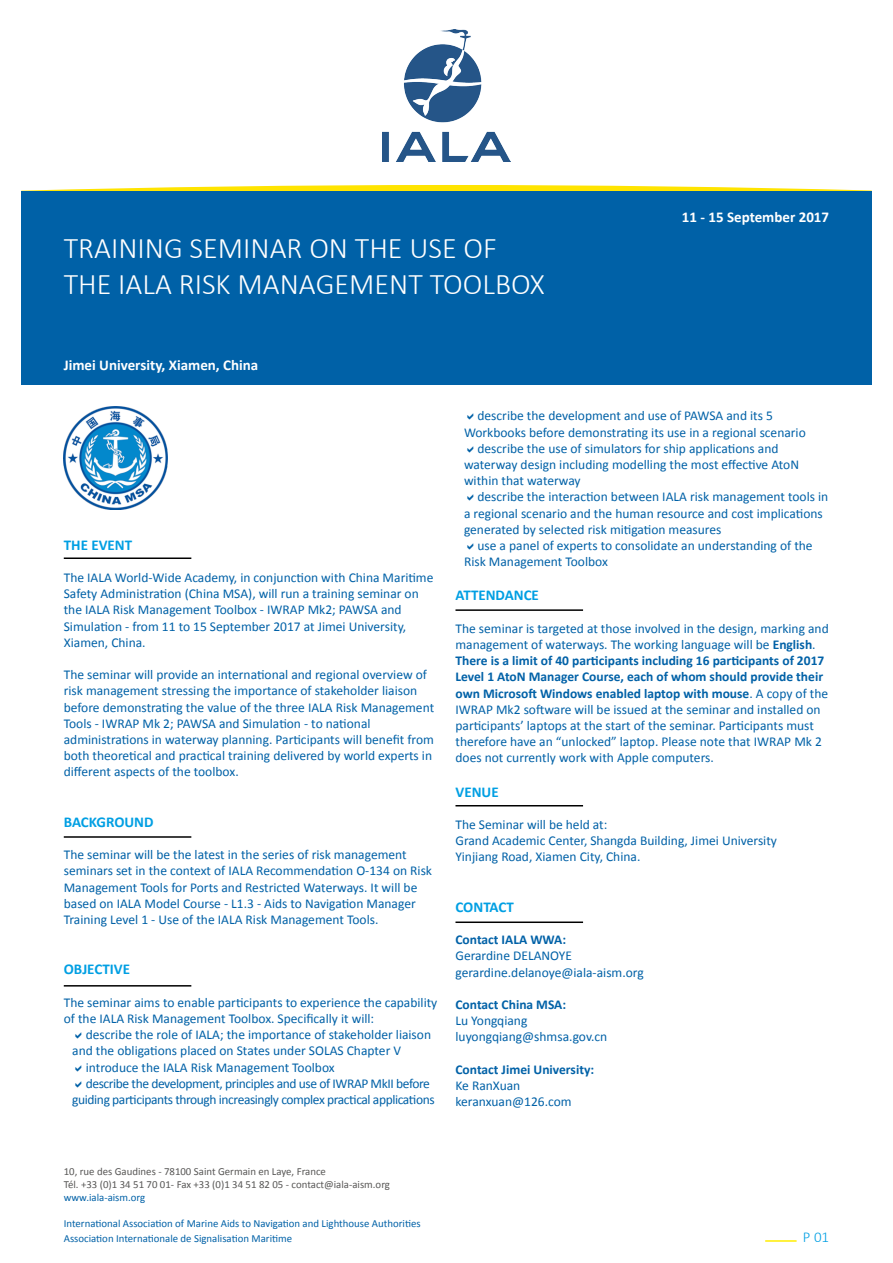
<style>
.page{position:relative;width:893px;height:1263px;background:#fff}
.page>*{position:absolute;margin:0;border:0;box-sizing:border-box;transform-origin:0 0}
.t1{font:300 30px/36px "Calibri";color:#fff}
.t2{font:700 15px "Calibri";color:#009fe3}
.t3{font:700 15px "Calibri";color:#fff}
.t4{font:300 15px "Calibri";color:#009fe3}
.t5{font:13.5px/16.2px "Calibri";color:#0061a7}
.t6{font:13.5px "Calibri";letter-spacing:-.03em;color:#0061a7}
.t7{font:700 13.5px "Calibri";color:#0061a7}
.t8{font:10.8px/14.4px "Calibri";color:#0061a7}
.t9{font:10.8px/12.9px "Calibri";color:#585756}
.s1{font-weight:700}
</style>
<div class="page">
<hr style="left:765px;top:1240px;width:32px;height:2px;background:#ffed00">
<svg style="left:21px;top:185px;width:851px;height:6px"></svg>
<img style="left:382px;top:30px;width:129px;height:132px">
<div style="left:21px;top:191px;width:851px;height:194px;background:#0061a7"></div>
<img style="left:64px;top:406px;width:104px;height:104px">
<hr style="left:64px;top:985px;width:127px;height:1px;background:#000">
<hr style="left:64px;top:836px;width:127px;height:2px;background:#000">
<hr style="left:64px;top:557px;width:127px;height:2px;background:#000">
<hr style="left:455px;top:609px;width:128px;height:2px;background:#000">
<hr style="left:455px;top:805px;width:128px;height:1px;background:#000">
<hr style="left:455px;top:921px;width:128px;height:2px;background:#000">
<h1 class="t1" style="left:64px;top:229px;width:483px">TRAINING SEMINAR ON THE USE OF<br>THE IALA RISK MANAGEMENT TOOLBOX</h1>
<p class="t3" style="left:64px;top:356px;width:196px">Jimei University, Xiamen, China</p>
<p class="t3" style="left:682px;top:207px;width:149px">11 - 15 September 2017</p>
<p class="t2" style="left:64px;top:535px;width:70px">THE EVENT</p>
<p class="t5" style="left:64px;top:569px;width:371px">The IALA World-Wide Academy, in conjunction with China Maritime Safety Administration (China MSA), will run a training seminar on the IALA Risk Management Toolbox - IWRAP Mk2; PAWSA and Simulation - from 11 to 15 September 2017 at Jimei University, Xiamen, China.</p>
<p class="t5" style="left:64px;top:667px;width:372px">The seminar will provide an international and regional overview of risk management stressing the importance of stakeholder liaison before demonstrating the value of the three IALA Risk Management Tools - IWRAP Mk 2; PAWSA and Simulation - to national administrations in waterway planning. Participants will benefit from both theoretical and practical training delivered by world experts in different aspects of the toolbox.</p>
<p class="t2" style="left:64px;top:812px;width:91px">BACKGROUND</p>
<p class="t5" style="left:64px;top:847px;width:370px">The seminar will be the latest in the series of risk management seminars set in the context of IALA Recommendation O-134 on Risk Management Tools for Ports and Restricted Waterways. It will be based on IALA Model Course - L1.3 - Aids to Navigation Manager Training Level 1 - Use of the IALA Risk Management Tools.</p>
<p class="t2" style="left:64px;top:960px;width:68px">OBJECTIVE</p>
<p class="t5" style="left:64px;top:994px;width:375px">The seminar aims to enable participants to experience the capability of the IALA Risk Management Toolbox. Specifically it will:</p>
<p class="t5" style="left:86px;top:1027px;width:347px">describe the role of IALA; the importance of stakeholder liaison</p>
<p class="t5" style="left:72px;top:1043px;width:330px">and the obligations placed on States under SOLAS Chapter V</p>
<p class="t5" style="left:86px;top:1059px;width:250px">introduce the IALA Risk Management Toolbox</p>
<p class="t6" style="left:86px;top:1075px;width:346px">describe the development, principles and use of IWRAP MkII before</p>
<p class="t6" style="left:72px;top:1091px;width:364px">guiding participants through increasingly complex practical applications</p>
<p class="t5" style="left:477px;top:408px;width:297px">describe the development and use of PAWSA and its 5</p>
<p class="t5" style="left:464px;top:424px;width:343px">Workbooks before demonstrating its use in a regional scenario</p>
<p class="t5" style="left:477px;top:440px;width:303px">describe the use of simulators for ship applications and</p>
<p class="t5" style="left:464px;top:456px;width:337px">waterway design including modelling the most effective AtoN</p>
<p class="t5" style="left:464px;top:473px;width:118px">within that waterway</p>
<p class="t5" style="left:477px;top:489px;width:352px">describe the interaction between IALA risk management tools in</p>
<p class="t5" style="left:464px;top:505px;width:360px">a regional scenario and the human resource and cost implications</p>
<p class="t5" style="left:464px;top:521px;width:259px">generated by selected risk mitigation measures</p>
<p class="t5" style="left:477px;top:537px;width:337px">use a panel of experts to consolidate an understanding of the</p>
<p class="t5" style="left:464px;top:554px;width:145px">Risk Management Toolbox</p>
<p class="t2" style="left:455px;top:586px;width:85px">ATTENDANCE</p>
<p class="t5" style="left:455px;top:620px;width:375px">The seminar is targeted at those involved in the design, marking and management of waterways. The working language will be <span class="s1">English</span>.<br><span class="s1">There is a limit of 40 participants including 16 participants of 2017<br>Level 1 AtoN Manager Course, each of whom should provide their own Microsoft Windows enabled laptop with mouse</span>. A copy of the IWRAP Mk2 software will be issued at the seminar and installed on participants’ laptops at the start of the seminar. Participants must therefore have an “unlocked” laptop. Please note that IWRAP Mk 2 does not currently work with Apple computers.</p>
<p class="t2" style="left:455px;top:782px;width:45px">VENUE</p>
<p class="t5" style="left:455px;top:816px;width:323px">The Seminar will be held at:<br>Grand Academic Center, Shangda Building, Jimei University<br>Yinjiang Road, Xiamen City, China.</p>
<p class="t2" style="left:455px;top:897px;width:60px">CONTACT</p>
<p class="t7" style="left:455px;top:931px;width:112px">Contact IALA WWA:</p>
<p class="t5" style="left:455px;top:948px;width:190px">Gerardine DELANOYE gerardine.delanoye@iala-aism.org</p>
<p class="t7" style="left:455px;top:996px;width:112px">Contact China MSA:</p>
<p class="t5" style="left:455px;top:1013px;width:153px">Lu Yongqiang luyongqiang@shmsa.gov.cn</p>
<p class="t7" style="left:455px;top:1061px;width:140px">Contact Jimei University:</p>
<p class="t5" style="left:455px;top:1077px;width:118px">Ke RanXuan keranxuan@126.com</p>
<p class="t9" style="left:64px;top:1165px;width:328px">10, rue des Gaudines - 78100 Saint Germain en Laye, France<br>Tél. +33 (0)1 34 51 70 01- Fax +33 (0)1 34 51 82 05 - contact@iala-aism.org</p>
<p class="t8" style="left:64px;top:1190px;width:83px">www.iala-aism.org</p>
<p class="t8" style="left:64px;top:1216px;width:358px">International Association of Marine Aids to Navigation and Lighthouse Authorities<br>Association Internationale de Signalisation Maritime</p>
<p class="t4" style="left:803px;top:1227px;width:28px">P 01</p>
</div>
